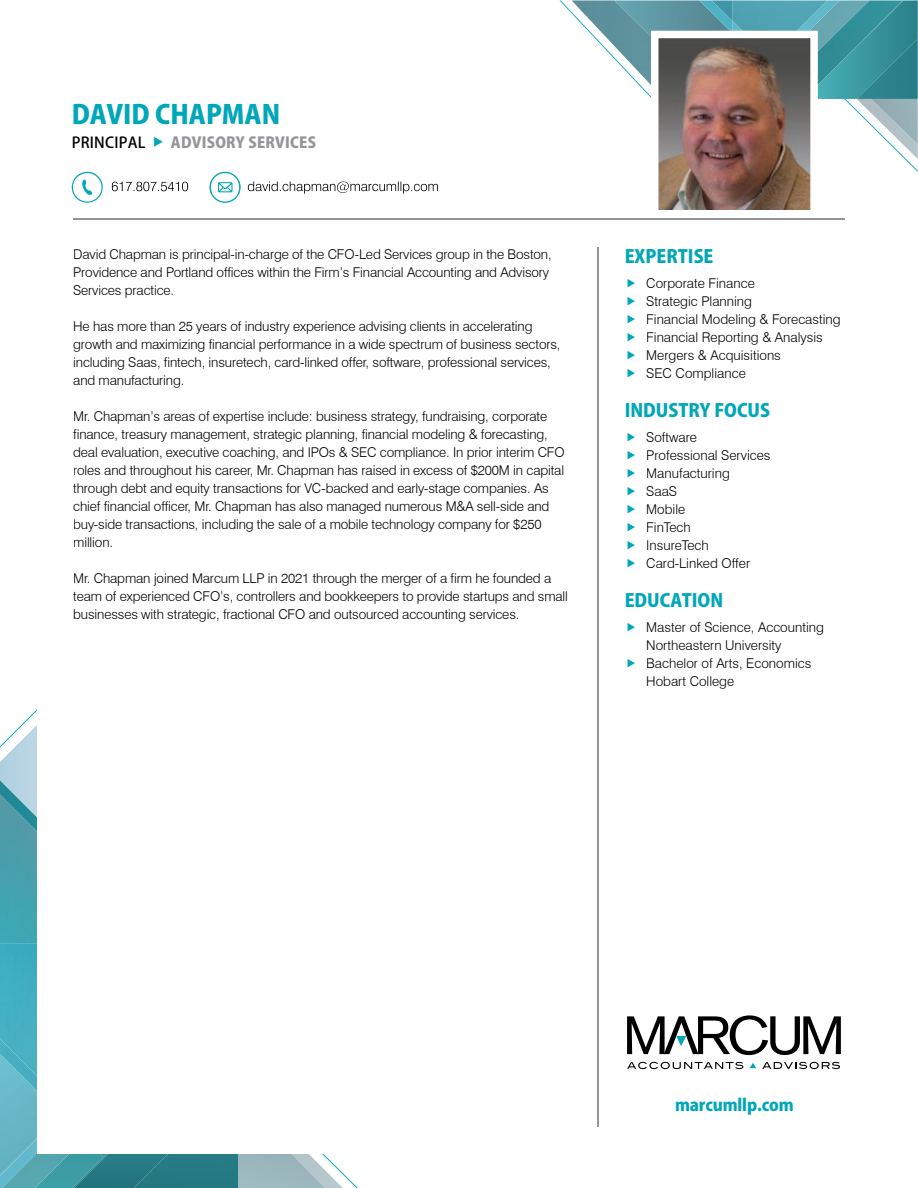
<style>
.page{position:relative;width:918px;height:1188px;background:#fff}
.page>*{position:absolute;margin:0;border:0;box-sizing:border-box;transform-origin:0 0}
.t1{font:800 25.95px "Koz Go Pro";color:#00a7b8}
.t2{font:800 18px "Koz Go Pro";color:#00a7b8}
.t3{font:800 16.5px "Koz Go Pro";letter-spacing:-.01em;color:#00a7b8}
.t4{font:800 15px "Koz Go Pro";letter-spacing:.015em;color:#939598}
.t5{font:300 13.5px/18px "Swiss 721 BT";letter-spacing:-.01em;color:#000}
.s1{font-weight:500;color:#000}
.s2{color:#00a7b8}
</style>
<div class="page">
<img style="left:0;top:1115px;width:61px;height:73px">
<img style="left:0;top:709px;width:37px;height:71px">
<img style="left:0;top:855px;width:37px;height:260px">
<svg style="left:61px;top:1154px;width:297px;height:34px;background:#629ea5"></svg>
<img style="left:0;top:1039px;width:37px;height:61px">
<img style="left:0;top:780px;width:37px;height:75px">
<div style="left:38px;top:651px;width:328px;height:502px;background:#fff"></div>
<hr style="left:73px;top:219px;width:772px;height:1px;background:#939598">
<svg style="left:627px;top:1062px;width:116px;height:7px"></svg>
<svg style="left:762px;top:1062px;width:78px;height:7px"></svg>
<svg style="left:627px;top:1015px;width:214px;height:40px"></svg>
<svg style="left:750px;top:1063px;width:6px;height:5px"></svg>
<hr style="left:598px;top:247px;width:1px;height:879px;background:#939598">
<svg style="left:72px;top:172px;width:31px;height:31px"></svg>
<svg style="left:112px;top:172px;width:326px;height:31px"></svg>
<img style="left:560px;top:0;width:358px;height:210px">
<h1 class="t1" style="left:72px;top:97px;width:210px">DAVID CHAPMAN</h1>
<p class="t4" style="left:72px;top:132px;width:246px"><span class="s1">PRINCIPAL</span> <span class="s2">◆</span> ADVISORY SERVICES</p>
<p class="t5" style="left:73px;top:245px;width:480px">David Chapman is principal-in-charge of the CFO-Led Services group in the Boston,<br>Providence and Portland offices within the Firm’s Financial Accounting and Advisory<br>Services practice.</p>
<p class="t5" style="left:73px;top:317px;width:489px">He has more than 25 years of industry experience advising clients in accelerating growth and maximizing financial performance in a wide spectrum of business sectors, including Saas, fintech, insuretech, card-linked offer, software, professional services, and manufacturing.</p>
<p class="t5" style="left:73px;top:407px;width:493px">Mr. Chapman’s areas of expertise include: business strategy, fundraising, corporate finance, treasury management, strategic planning, financial modeling &amp; forecasting, deal evaluation, executive coaching, and IPOs &amp; SEC compliance. In prior interim CFO roles and throughout his career, Mr. Chapman has raised in excess of $200M in capital through debt and equity transactions for VC-backed and early-stage companies. As chief financial officer, Mr. Chapman has also managed numerous M&amp;A sell-side and buy-side transactions, including the sale of a mobile technology company for $250 million.</p>
<p class="t5" style="left:73px;top:569px;width:496px">Mr. Chapman joined Marcum LLP in 2021 through the merger of a firm he founded a team of experienced CFO’s, controllers and bookkeepers to provide startups and small businesses with strategic, fractional CFO and outsourced accounting services.</p>
<h2 class="t2" style="left:625px;top:245px;width:90px">EXPERTISE</h2>
<p class="t5" style="left:646px;top:274px;width:196px">Corporate Finance<br>Strategic Planning<br>Financial Modeling &amp; Forecasting<br>Financial Reporting &amp; Analysis<br>Mergers &amp; Acquisitions<br>SEC Compliance</p>
<h2 class="t2" style="left:625px;top:399px;width:147px">INDUSTRY FOCUS</h2>
<p class="t5" style="left:646px;top:428px;width:126px">Software<br>Professional Services<br>Manufacturing<br>SaaS<br>Mobile<br>FinTech<br>InsureTech<br>Card-Linked Offer</p>
<h2 class="t2" style="left:625px;top:589px;width:100px">EDUCATION</h2>
<p class="t5" style="left:646px;top:618px;width:179px">Master of Science, Accounting<br>Northeastern University<br>Bachelor of Arts, Economics<br>Hobart College</p>
<p class="t3" style="left:675px;top:1094px;width:120px">marcumllp.com</p>
</div>
